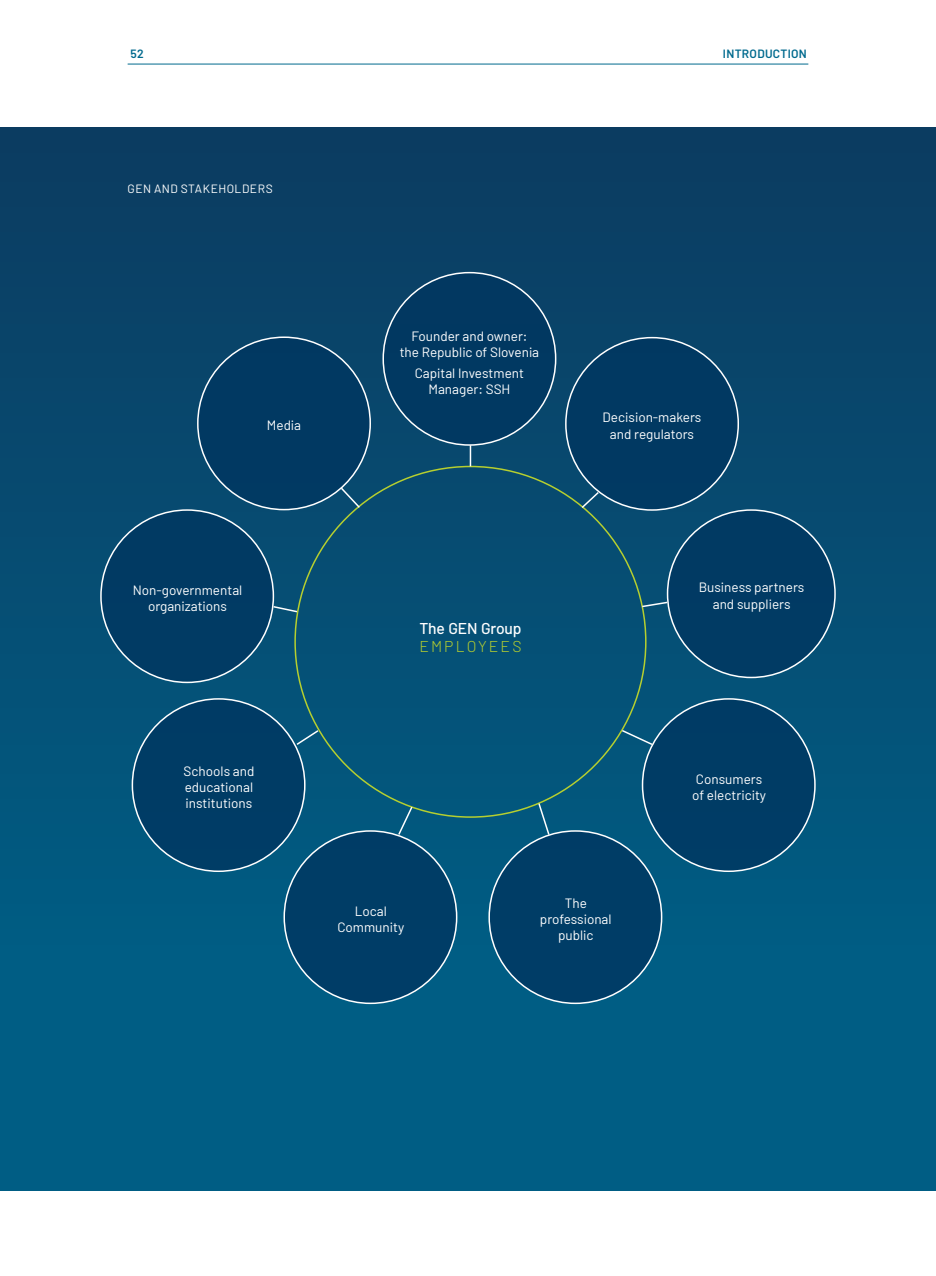
<style>
.page{position:relative;width:936px;height:1276px;background:#fff}
.page>*{position:absolute;margin:0;border:0;box-sizing:border-box;transform-origin:0 0}
.t1{font:500 15.6px "Barlow";letter-spacing:-.01em;color:#fff}
.t2{font:300 15.6px "Barlow";letter-spacing:.135em;color:#b6cf2f}
.t3{font:13.5px/16.2px "Barlow";color:#fff;text-align:center}
.t4{font:12px "Barlow";letter-spacing:.04em;color:#fff}
.t5{font:600 12px "Barlow";letter-spacing:.025em;color:#006a8e}
</style>
<div class="page">
<hr style="left:128px;top:64px;width:680px;height:1px;background:#006a8e">
<div style="left:0;top:128px;width:935px;height:1063px;background:linear-gradient(to bottom,#0d3e62,#00648a)"></div>
<div style="left:383px;top:272px;width:173px;height:173px;background:#003660;border-radius:50%"></div>
<div style="left:565px;top:337px;width:173px;height:173px;background:#003660;border-radius:50%"></div>
<div style="left:197px;top:337px;width:173px;height:173px;background:#003660;border-radius:50%"></div>
<div style="left:667px;top:510px;width:168px;height:167px;background:#003660;border-radius:50%"></div>
<div style="left:101px;top:510px;width:172px;height:172px;background:#003660;border-radius:50%"></div>
<div style="left:642px;top:698px;width:173px;height:173px;background:#003660;border-radius:50%"></div>
<div style="left:132px;top:698px;width:173px;height:173px;background:#003660;border-radius:50%"></div>
<div style="left:284px;top:830px;width:173px;height:173px;background:#003d66;border-radius:50%"></div>
<div style="left:489px;top:830px;width:172px;height:173px;background:#003d66;border-radius:50%"></div>
<hr style="left:469px;top:445px;width:2px;height:21px;background:#fff">
<svg style="left:339px;top:486px;width:22px;height:23px"></svg>
<svg style="left:272px;top:605px;width:27px;height:8px"></svg>
<svg style="left:295px;top:728px;width:25px;height:18px"></svg>
<svg style="left:397px;top:805px;width:17px;height:31px"></svg>
<svg style="left:537px;top:801px;width:13px;height:35px"></svg>
<svg style="left:620px;top:728px;width:34px;height:18px"></svg>
<svg style="left:640px;top:600px;width:29px;height:8px"></svg>
<svg style="left:580px;top:490px;width:20px;height:19px"></svg>
<p class="t5" style="left:131px;top:46px;width:15px">52</p>
<p class="t5" style="left:723px;top:46px;width:85px">INTRODUCTION</p>
<p class="t4" style="left:128px;top:181px;width:146px">GEN AND STAKEHOLDERS</p>
<p class="t3" style="left:267px;top:417px;width:36px">Media</p>
<p class="t3" style="left:399px;top:327px;width:141px">Founder and owner:<br>the Republic of Slovenia</p>
<p class="t3" style="left:414px;top:364px;width:111px">Capital Investment<br>Manager: SSH</p>
<p class="t3" style="left:602px;top:409px;width:100px">Decision-makers and regulators</p>
<p class="t3" style="left:133px;top:581px;width:111px">Non-governmental organizations</p>
<p class="t3" style="left:183px;top:762px;width:72px;text-align:justify">Schools and educational institutions</p>
<p class="t1" style="left:419px;top:618px;width:104px">The GEN Group</p>
<p class="t2" style="left:419px;top:637px;width:104px">EMPLOYEES</p>
<p class="t3" style="left:337px;top:902px;width:68px">Local<br>Community</p>
<p class="t3" style="left:540px;top:894px;width:73px">The professional public</p>
<p class="t3" style="left:698px;top:579px;width:107px">Business partners and suppliers</p>
<p class="t3" style="left:692px;top:770px;width:75px;text-align:left">Consumers of electricity</p>
</div>
